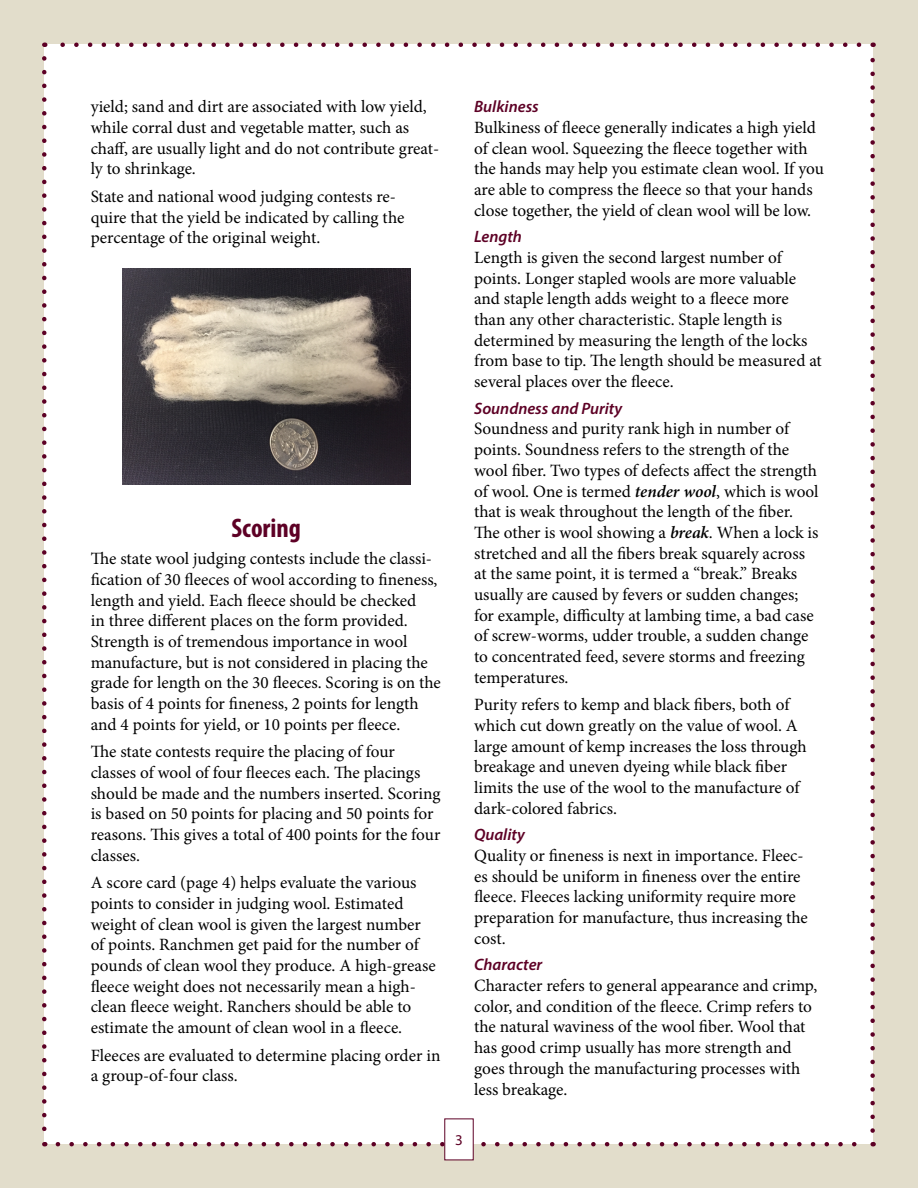
<style>
.page{position:relative;width:918px;height:1188px;background:#e2ddcb}
.page>*{position:absolute;margin:0;border:0;box-sizing:border-box;transform-origin:0 0}
.t1{font:700 condensed 27px "Myriad Pro";color:#5d0025}
.t2{font:17.25px/20.7px "Minion Pro";color:#000}
.t3{font:italic 600 16.5px "Myriad Pro";color:#5d0025}
.t4{font:15px "Myriad Pro";color:#5d0025}
.s1{font-weight:600;font-style:italic}
</style>
<div class="page">
<div style="left:44px;top:45px;width:829px;height:1099px;background:#fff"></div>
<svg style="left:58px;top:1142px;width:799px;height:4px"></svg>
<svg style="left:51px;top:43px;width:808px;height:4px"></svg>
<svg style="left:42px;top:58px;width:5px;height:1088px"></svg>
<svg style="left:870px;top:43px;width:5px;height:1088px"></svg>
<div style="left:444px;top:1119px;width:30px;height:41px;background:#fff"></div>
<img style="left:122px;top:269px;width:288px;height:216px">
<p class="t2" style="left:91px;top:97px;width:350px">yield; sand and dirt are associated with low yield, while corral dust and vegetable matter, such as chaff, are usually light and do not contribute great&shy;ly to shrinkage.</p>
<p class="t2" style="left:91px;top:186px;width:315px">State and national wood judging contests re&shy;quire that the yield be indicated by calling the percentage of the original weight.</p>
<h1 class="t1" style="left:231px;top:511px;width:71px">Scoring</h1>
<p class="t2" style="left:91px;top:548px;width:352px">The state wool judging contests include the classi&shy;fication of 30 fleeces of wool according to fineness, length and yield. Each fleece should be checked<br>in three different places on the form provided.<br>Strength is of tremendous importance in wool manufacture, but is not considered in placing the grade for length on the 30 fleeces. Scoring is on the basis of 4 points for fineness, 2 points for length and 4 points for yield, or 10 points per fleece.</p>
<p class="t2" style="left:91px;top:741px;width:351px">The state contests require the placing of four classes of wool of four fleeces each. The placings should be made and the numbers inserted. Scoring is based on 50 points for placing and 50 points for reasons. This gives a total of 400 points for the four classes.</p>
<p class="t2" style="left:91px;top:872px;width:347px">A score card (page 4) helps evaluate the various points to consider in judging wool. Estimated weight of clean wool is given the largest number of points. Ranchmen get paid for the number of pounds of clean wool they produce. A high-grease fleece weight does not necessarily mean a high&shy;clean fleece weight. Ranchers should be able to estimate the amount of clean wool in a fleece.</p>
<p class="t2" style="left:91px;top:1045px;width:351px">Fleeces are evaluated to determine placing order in a group-of-four class.</p>
<p class="t3" style="left:474px;top:96px;width:66px">Bulkiness</p>
<p class="t2" style="left:474px;top:117px;width:351px">Bulkiness of fleece generally indicates a high yield of clean wool. Squeezing the fleece together with the hands may help you estimate clean wool. If you are able to compress the fleece so that your hands close together, the yield of clean wool will be low.</p>
<p class="t3" style="left:474px;top:226px;width:49px">Length</p>
<p class="t2" style="left:474px;top:247px;width:349px">Length is given the second largest number of points. Longer stapled wools are more valuable and staple length adds weight to a fleece more than any other characteristic. Staple length is determined by measuring the length of the locks from base to tip. The length should be measured at several places over the fleece.</p>
<p class="t3" style="left:474px;top:398px;width:150px">Soundness and Purity</p>
<p class="t2" style="left:474px;top:419px;width:346px">Soundness and purity rank high in number of points. Soundness refers to the strength of the wool fiber. Two types of defects affect the strength of wool. One is termed <span class="s1">tender wool</span>, which is wool that is weak throughout the length of the fiber.<br>The other is wool showing a <span class="s1">break</span>. When a lock is stretched and all the fibers break squarely across at the same point, it is termed a “break.” Breaks usually are caused by fevers or sudden changes; for example, difficulty at lambing time, a bad case of screw-worms, udder trouble, a sudden change to concentrated feed, severe storms and freezing temperatures.</p>
<p class="t2" style="left:474px;top:694px;width:334px">Purity refers to kemp and black fibers, both of which cut down greatly on the value of wool. A large amount of kemp increases the loss through breakage and uneven dyeing while black fiber limits the use of the wool to the manufacture of dark-colored fabrics.</p>
<p class="t3" style="left:474px;top:824px;width:52px">Quality</p>
<p class="t2" style="left:474px;top:845px;width:335px">Quality or fineness is next in importance. Fleec&shy;es should be uniform in fineness over the entire fleece. Fleeces lacking uniformity require more preparation for manufacture, thus increasing the cost.</p>
<p class="t3" style="left:474px;top:954px;width:70px">Character</p>
<p class="t2" style="left:474px;top:975px;width:345px">Character refers to general appearance and crimp, color, and condition of the fleece. Crimp refers to the natural waviness of the wool fiber. Wool that has good crimp usually has more strength and goes through the manufacturing processes with less breakage.</p>
<p class="t4" style="left:455px;top:1131px;width:9px">3</p>
</div>
